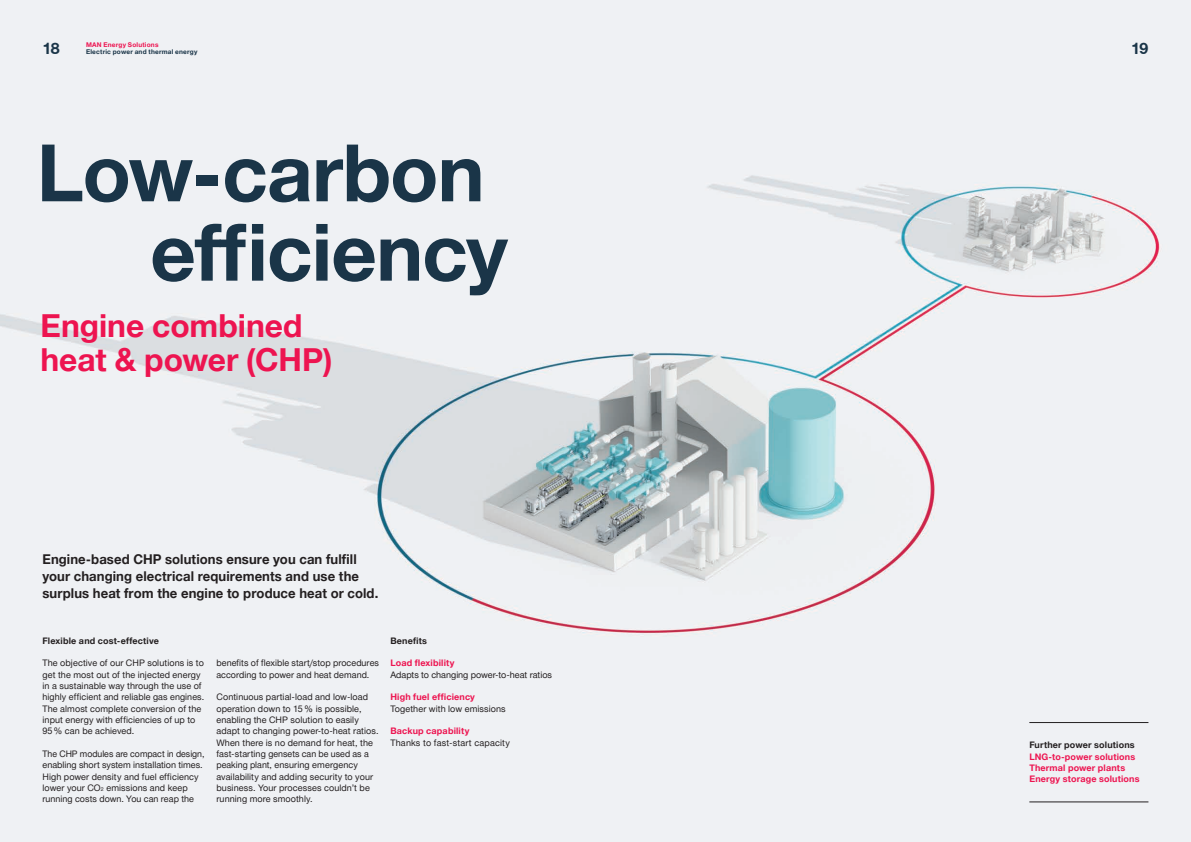
<style>
.page{position:relative;width:1191px;height:842px;background:#fff}
.page>*{position:absolute;margin:0;border:0;box-sizing:border-box;transform-origin:0 0}
.A4_11_Headline_2{font:700 79.4px "Man Global";letter-spacing:-.01em;color:#1a3548}
.A4_12_Headline_3{font:700 31.7px/34px "Man Global";color:#ed1450}
.t1{font:700 16px "Man Global";color:#1a3548}
.A4_20_Teaser_text{font:700 13.5px/17px "Man Global";letter-spacing:.005em;color:#231f20}
.A4_21_Copy{font:9px/11.3px "Man Global";letter-spacing:.01em;color:#231f20}
.A4_21_Copy-2{font:700 9px/11.3px "Man Global";letter-spacing:.02em;color:#ed1450;text-align:justify}
.A4_14_Headline_5{font:700 9px "Man Global";letter-spacing:.02em;color:#ed1450}
.A4_13_Headline_4{font:700 9px "Man Global";letter-spacing:.02em;color:#231f20}
.A4_21_Copy-3{font:700 9px "Man Global";letter-spacing:.02em;color:#231f20}
.A4_04_Running_title{font:700 6.5px "Man Global";letter-spacing:.03em;color:#1a3548}
.A4_03_Running_title{font:700 6.5px "Man Global";letter-spacing:.03em;color:#ed1450}
.s1{font-size:5.2px}
.s2{color:#231f20}
</style>
<div class="page">
<img style="left:0;top:0;width:1191px;height:842px">
<hr style="left:1029px;top:722px;width:119px;height:1px;background:#231f20">
<hr style="left:1029px;top:801px;width:119px;height:1px;background:#231f20">
<p class="A4_03_Running_title" style="left:86px;top:41px;width:74px">MAN Energy Solutions</p>
<p class="A4_04_Running_title" style="left:86px;top:48px;width:113px">Electric power and thermal energy</p>
<h3 class="t1" style="left:43px;top:39px;width:19px">18</h3>
<h3 class="t1" style="left:1131px;top:39px;width:19px">19</h3>
<p class="A4_11_Headline_2" style="left:37px;top:127px;width:449px">Low-carbon</p>
<p class="A4_11_Headline_2" style="left:150px;top:207px;width:359px">efficiency</p>
<p class="A4_12_Headline_3" style="left:40px;top:309px;width:293px">Engine combined heat &amp; power (CHP)</p>
<p class="A4_20_Teaser_text" style="left:43px;top:551px;width:337px">Engine-based CHP solutions ensure you can fulfill your changing electrical requirements and use the surplus heat from the engine to produce heat or cold.</p>
<p class="A4_13_Headline_4" style="left:43px;top:635px;width:118px">Flexible and cost-effective</p>
<p class="A4_21_Copy" style="left:43px;top:657px;width:163px">The objective of our CHP solutions is to get the most out of the injected energy in a sustainable way through the use of highly efficient and reliable gas engines.<br>The almost complete conversion of the input energy with efficiencies of up to 95 % can be achieved.</p>
<p class="A4_21_Copy" style="left:43px;top:748px;width:163px">The CHP modules are compact in design, enabling short system installation times.<br>High power density and fuel efficiency lower your CO<span class="s1">2</span> emissions and keep running costs down. You can reap the</p>
<p class="A4_21_Copy" style="left:216px;top:657px;width:164px">benefits of flexible start/stop procedures according to power and heat demand.</p>
<p class="A4_21_Copy" style="left:216px;top:691px;width:164px">Continuous partial-load and low-load operation down to 15 % is possible, enabling the CHP solution to easily adapt to changing power-to-heat ratios.<br>When there is no demand for heat, the fast-starting gensets can be used as a peaking plant, ensuring emergency availability and adding security to your business. Your processes couldn’t be running more smoothly.</p>
<p class="A4_21_Copy-3" style="left:390px;top:635px;width:38px">Benefits</p>
<p class="A4_14_Headline_5" style="left:390px;top:658px;width:66px">Load flexibility</p>
<p class="A4_21_Copy" style="left:390px;top:669px;width:163px">Adapts to changing power-to-heat ratios</p>
<p class="A4_14_Headline_5" style="left:390px;top:692px;width:86px">High fuel efficiency</p>
<p class="A4_21_Copy" style="left:390px;top:703px;width:117px">Together with low emissions</p>
<p class="A4_14_Headline_5" style="left:390px;top:726px;width:80px">Backup capability</p>
<p class="A4_21_Copy" style="left:390px;top:737px;width:121px">Thanks to fast-start capacity</p>
<p class="A4_21_Copy-2" style="left:1029px;top:740px;width:107px"><span class="s2">Further power solutions </span>LNG-to-power solutions Thermal power plants</p>
<p class="A4_21_Copy-2" style="left:1029px;top:774px;width:112px">Energy storage solutions</p>
</div>
